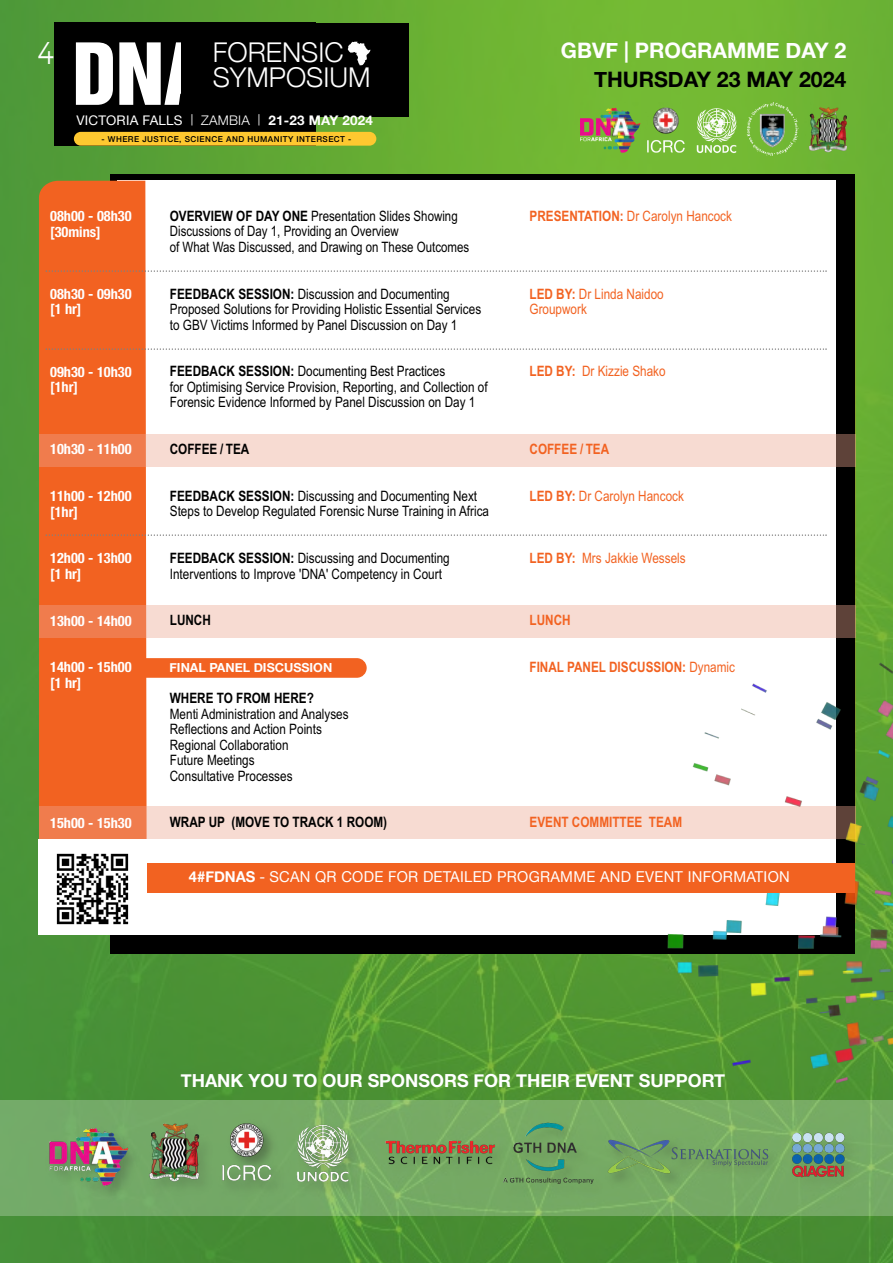
<style>
.page{position:relative;width:893px;height:1263px;background:#fff}
.page>*{position:absolute;margin:0;border:0;box-sizing:border-box;transform-origin:0 0}
.t1{font:78.15px "Helvetica Inserat LT Std";color:#fff}
.t2{font:31.35px "Montserrat";color:#fff;scale:.79 1}
.t3{font:300 27.3px "Helvetica Neue";color:#fff}
.t4{font:700 21.3px "Helvetica Neue";color:#fff}
.t5{font:700 21.3px "Helvetica Neue";color:#000}
.t6{font:700 18px "Helvetica Neue";color:#fff}
.t7{font:15px "Helvetica Neue";letter-spacing:.02em;color:#fff}
.t8{font:14.25px/15.6px "Arial Narrow";color:#000}
.t9{font:700 condensed 14.25px "Helvetica Neue";color:#fff}
.t10{font:14.25px "Arial Narrow";color:#f26221}
.t11{font:700 14.25px "Arial Narrow";color:#f26221}
.t12{font:700 14.25px "Arial Narrow";color:#000}
.t13{font:13.2px "Helvetica Neue";letter-spacing:.015em;color:#fff}
.t14{font:700 12.45px "Helvetica Neue";color:#fff}
.t15{font:500 8.1px "Helvetica Neue";letter-spacing:.055em;color:#000}
.s1{font-size:11.25px}
.s2{font-weight:300}
.s3{font-weight:700}
.s4{font-weight:400}
</style>
<div class="page">
<img style="left:0;top:0;width:893px;height:1263px">
<div style="left:55px;top:23px;width:260px;height:123px;background:#000"></div>
<div style="left:182px;top:23px;width:227px;height:94px;background:#000"></div>
<img style="left:348px;top:42px;width:22px;height:24px">
<div style="left:74px;top:132px;width:302px;height:14px;background:#fec830;border-radius:7px"></div>
<img style="left:110px;top:174px;width:744px;height:780px">
<div style="left:117px;top:181px;width:718px;height:753px;background:#fff"></div>
<div style="left:39px;top:181px;width:108px;height:625px;background:#f26221"></div>
<div style="left:39px;top:605px;width:816px;height:33px;background:#eda590;opacity:.4"></div>
<div style="left:39px;top:434px;width:816px;height:33px;background:#eda590;opacity:.4"></div>
<div style="left:39px;top:806px;width:816px;height:33px;background:#eda590;opacity:.4"></div>
<div style="left:0;top:1100px;width:893px;height:115px;background:#75ab65"></div>
<svg style="left:46px;top:270px;width:781px;height:2px"></svg>
<svg style="left:46px;top:348px;width:781px;height:2px"></svg>
<svg style="left:46px;top:534px;width:781px;height:2px"></svg>
<img style="left:644px;top:660px;width:249px;height:426px">
<div style="left:135px;top:658px;width:232px;height:20px;background:#f26221;border-radius:10px"></div>
<div style="left:67px;top:863px;width:788px;height:29px;background:#f26221"></div>
<div style="left:39px;top:839px;width:108px;height:95px;background:#fff"></div>
<img style="left:56px;top:853px;width:73px;height:72px">
<img style="left:580px;top:103px;width:267px;height:52px">
<img style="left:49px;top:1119px;width:809px;height:83px">
<p class="t2" style="left:37px;top:35px;width:45px">4#</p>
<p class="t1" style="left:73px;top:32px;width:136px">DNA</p>
<p class="t3" style="left:213px;top:36px;width:132px">FORENSIC</p>
<p class="t3" style="left:213px;top:61px;width:159px">SYMPOSIUM</p>
<p class="t13" style="left:76px;top:112px;width:298px">VICTORIA FALLS <span class="s1">|</span> <span class="s2">ZAMBIA</span> <span class="s1">|</span> <span class="s3">21-23 MAY 2024</span></p>
<p class="t15" style="left:102px;top:134px;width:251px">- WHERE JUSTICE, SCIENCE AND HUMANITY INTERSECT -</p>
<p class="t9" style="left:50px;top:208px;width:83px">08h00 - 08h30</p>
<p class="t9" style="left:50px;top:223px;width:52px">[30mins]</p>
<p class="t9" style="left:50px;top:286px;width:83px">08h30 - 09h30</p>
<p class="t9" style="left:50px;top:301px;width:33px">[1 hr]</p>
<p class="t9" style="left:50px;top:363px;width:83px">09h30 - 10h30</p>
<p class="t9" style="left:50px;top:379px;width:29px">[1hr]</p>
<p class="t9" style="left:50px;top:441px;width:83px">10h30 - 11h00</p>
<p class="t9" style="left:50px;top:488px;width:83px">11h00 - 12h00</p>
<p class="t9" style="left:50px;top:503px;width:29px">[1hr]</p>
<p class="t9" style="left:50px;top:550px;width:83px">12h00 - 13h00</p>
<p class="t9" style="left:50px;top:566px;width:33px">[1 hr]</p>
<p class="t9" style="left:50px;top:612px;width:83px">13h00 - 14h00</p>
<p class="t9" style="left:50px;top:659px;width:83px">14h00 - 15h00</p>
<p class="t9" style="left:50px;top:674px;width:33px">[1 hr]</p>
<p class="t9" style="left:50px;top:814px;width:83px">15h00 - 15h30</p>
<p class="t8" style="left:170px;top:209px;width:289px"><span class="s3">OVERVIEW OF DAY ONE</span> Presentation Slides Showing</p>
<p class="t8" style="left:170px;top:225px;width:230px">Discussions of Day 1, Providing an Overview</p>
<p class="t8" style="left:170px;top:240px;width:301px">of What Was Discussed, and Drawing on These Outcomes</p>
<p class="t8" style="left:170px;top:287px;width:281px"><span class="s3">FEEDBACK SESSION:</span> Discussion and Documenting</p>
<p class="t8" style="left:170px;top:303px;width:313px">Proposed Solutions for Providing Holistic Essential Services</p>
<p class="t8" style="left:170px;top:318px;width:289px">to GBV Victims Informed by Panel Discussion on Day 1</p>
<p class="t8" style="left:170px;top:365px;width:277px"><span class="s3">FEEDBACK SESSION:</span> Documenting Best Practices</p>
<p class="t8" style="left:170px;top:380px;width:319px">for Optimising Service Provision, Reporting, and Collection of<br>Forensic Evidence Informed by Panel Discussion on Day 1</p>
<p class="t12" style="left:170px;top:441px;width:81px">COFFEE / TEA</p>
<p class="t8" style="left:170px;top:489px;width:321px"><span class="s3">FEEDBACK SESSION:</span> Discussing and Documenting Next<br>Steps to Develop Regulated Forensic Nurse Training in Africa</p>
<p class="t8" style="left:170px;top:552px;width:281px"><span class="s3">FEEDBACK SESSION:</span> Discussing and Documenting</p>
<p class="t8" style="left:170px;top:567px;width:274px">Interventions to Improve 'DNA' Competency in Court</p>
<p class="t12" style="left:170px;top:612px;width:43px">LUNCH</p>
<p class="t14" style="left:170px;top:660px;width:164px">FINAL PANEL DISCUSSION</p>
<p class="t12" style="left:170px;top:690px;width:145px">WHERE TO FROM HERE?</p>
<p class="t8" style="left:170px;top:707px;width:180px">Menti Administration and Analyses</p>
<p class="t8" style="left:170px;top:723px;width:154px">Reflections and Action Points</p>
<p class="t8" style="left:170px;top:738px;width:120px">Regional Collaboration</p>
<p class="t8" style="left:170px;top:754px;width:86px">Future Meetings</p>
<p class="t8" style="left:170px;top:769px;width:124px">Consultative Processes</p>
<p class="t12" style="left:170px;top:814px;width:219px">WRAP UP (MOVE TO TRACK 1 ROOM)</p>
<p class="t4" style="left:561px;top:37px;width:287px">GBVF | PROGRAMME DAY 2</p>
<p class="t5" style="left:594px;top:66px;width:254px">THURSDAY 23 MAY 2024</p>
<p class="t10" style="left:529px;top:211px;width:204px"><span class="s3">PRESENTATION:</span> Dr Carolyn Hancock</p>
<p class="t10" style="left:529px;top:288px;width:136px"><span class="s3">LED BY:</span> Dr Linda Naidoo</p>
<p class="t10" style="left:529px;top:304px;width:59px">Groupwork</p>
<p class="t10" style="left:529px;top:366px;width:138px"><span class="s3">LED BY:</span> Dr Kizzie Shako</p>
<p class="t11" style="left:529px;top:441px;width:81px">COFFEE / TEA</p>
<p class="t10" style="left:529px;top:491px;width:156px"><span class="s3">LED BY:</span> Dr Carolyn Hancock</p>
<p class="t10" style="left:529px;top:553px;width:158px"><span class="s3">LED BY:</span> Mrs Jakkie Wessels</p>
<p class="t11" style="left:529px;top:612px;width:43px">LUNCH</p>
<p class="t11" style="left:529px;top:659px;width:207px">FINAL PANEL DISCUSSION: <span class="s4">Dynamic</span></p>
<p class="t11" style="left:529px;top:814px;width:154px">EVENT COMMITTEE TEAM</p>
<p class="t7" style="left:189px;top:867px;width:602px"><span class="s3">4#FDNAS</span> - SCAN QR CODE FOR DETAILED PROGRAMME AND EVENT INFORMATION</p>
<p class="t6" style="left:181px;top:1070px;width:546px">THANK YOU TO OUR SPONSORS FOR THEIR EVENT SUPPORT</p>
</div>
